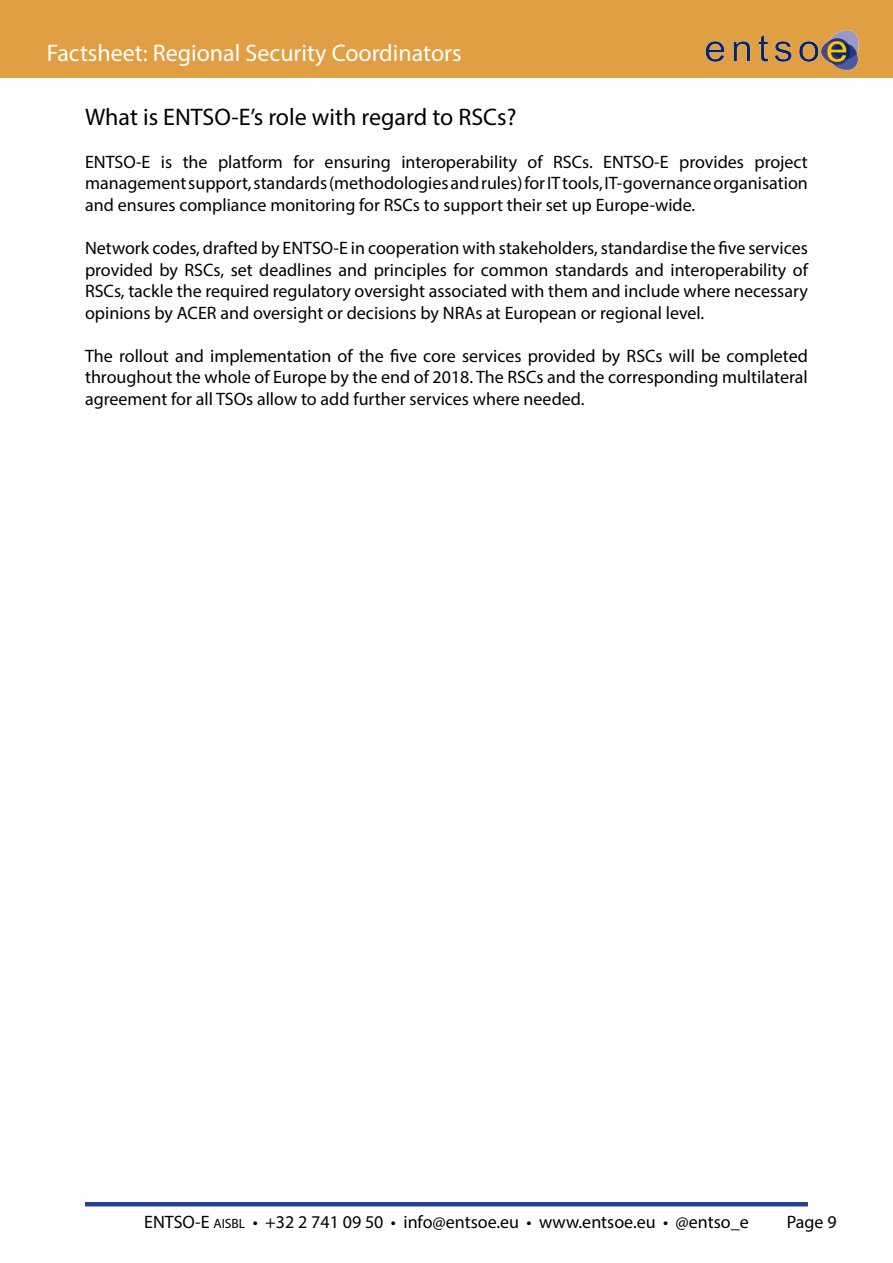
<style>
.page{position:relative;width:893px;height:1263px;background:#fff}
.page>*{position:absolute;margin:0;border:0;box-sizing:border-box;transform-origin:0 0}
.t1{font:24px "Myriad Pro";color:#fff}
.t2{font:24px "Myriad Pro";color:#000}
.t3{font:18px/21.6px "Myriad Pro";color:#000;text-align:justify}
.s1{font-size:13.5px}
</style>
<div class="page">
<hr style="left:85px;top:1202px;width:723px;height:4px;background:#25408f">
<div style="left:0;top:0;width:893px;height:78px;background:#e19f44"></div>
<img style="left:705px;top:30px;width:154px;height:41px">
<h1 class="t1" style="left:47px;top:38px;width:416px">Factsheet: Regional Security Coordinators</h1>
<h1 class="t2" style="left:85px;top:102px;width:433px">What is ENTSO-E’s role with regard to RSCs?</h1>
<p class="t3" style="left:85px;top:151px;width:724px">ENTSO-E is the platform for ensuring interoperability of RSCs. ENTSO-E provides project management support, standards (methodologies and rules) for IT tools, IT-governance organisation and ensures compliance monitoring for RSCs to support their set up Europe-wide.</p>
<p class="t3" style="left:85px;top:237px;width:724px">Network codes, drafted by ENTSO-E in cooperation with stakeholders, standardise the five services provided by RSCs, set deadlines and principles for common standards and interoperability of RSCs, tackle the required regulatory oversight associated with them and include where necessary opinions by ACER and oversight or decisions by NRAs at European or regional level.</p>
<p class="t3" style="left:85px;top:344px;width:724px">The rollout and implementation of the five core services provided by RSCs will be completed throughout the whole of Europe by the end of 2018. The RSCs and the corresponding multilateral agreement for all TSOs allow to add further services where needed.</p>
<p class="t3" style="left:144px;top:1210px;width:606px">ENTSO-E <span class="s1">AISBL</span> • +32 2 741 09 50 • info@entsoe.eu • www.entsoe.eu • @entso_e</p>
<p class="t3" style="left:787px;top:1210px;width:51px">Page 9</p>
</div>
